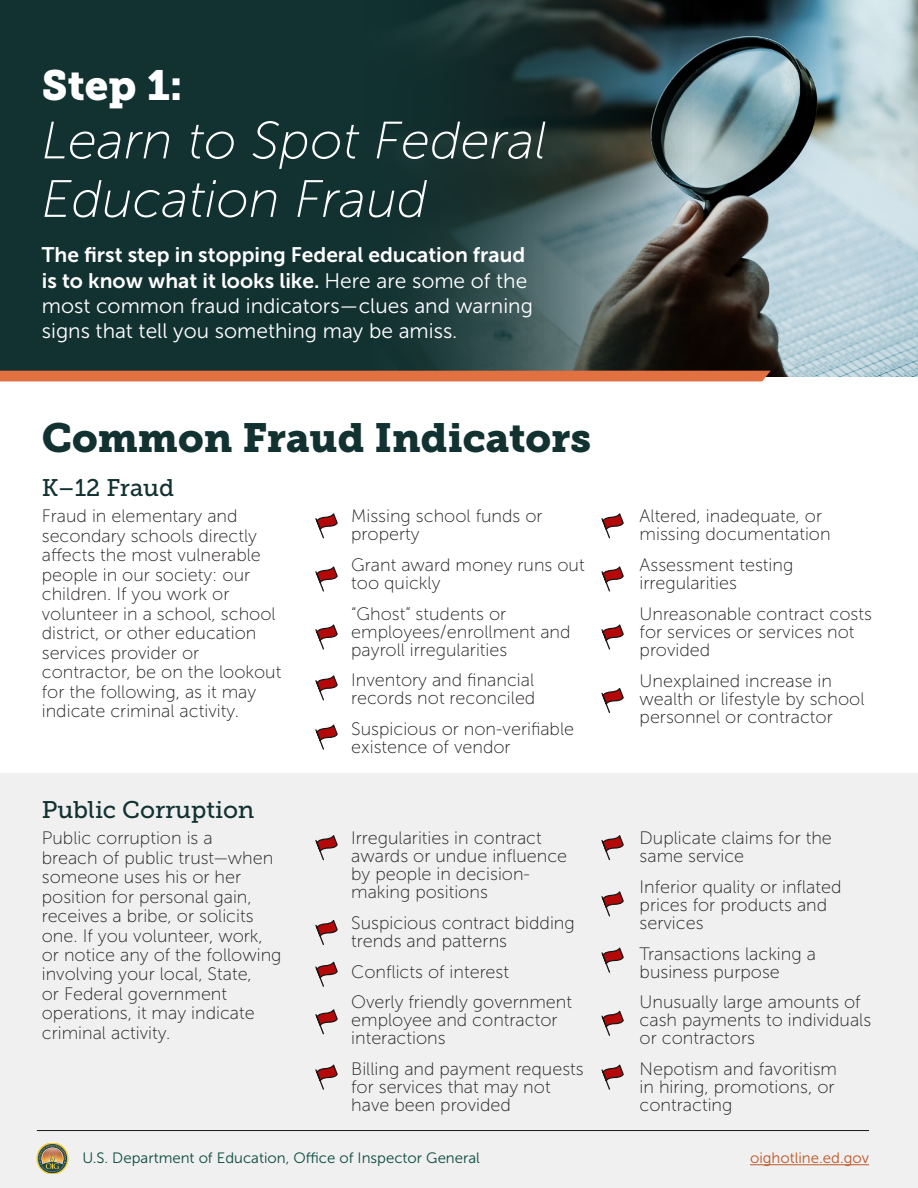
<style>
.page{position:relative;width:918px;height:1188px;background:#fff}
.page>*{position:absolute;margin:0;border:0;box-sizing:border-box;transform-origin:0 0}
.t1{font:italic 52.5px/58.5px "Museo Sans 100";color:#fff}
.t2{font:42px "Museo Slab 900";color:#fff}
.t3{font:40.5px "Museo Slab 900";color:#123131}
.t4{font:24px "Museo Slab 500";color:#123131}
.t5{font:21px/25.2px "Museo Sans 700";color:#fff}
.t6{font:21px/25.2px "Museo Sans 300";color:#fff}
.t7{font:18px/18px "Museo Sans 100";color:#231f20}
.t8{font:15px "Museo Sans 300";color:#0b4b3f}
.t9{font:15px "Museo Sans 300";color:#bd5727}
.s1{font-family:"Museo Sans 300"}
</style>
<div class="page">
<div style="left:0;top:773px;width:918px;height:415px;background:#f0f0f0"></div>
<hr style="left:37px;top:1130px;width:832px;height:1px;background:#1b1616">
<img style="left:807px;top:0;width:111px;height:377px">
<svg style="left:0;top:0;width:807px;height:377px;background:#284141"></svg>
<svg style="left:315px;top:513px;width:23px;height:26px"></svg>
<svg style="left:315px;top:835px;width:23px;height:26px"></svg>
<svg style="left:37px;top:1143px;width:31px;height:31px"></svg>
<hr style="left:750px;top:1164px;width:119px;height:1px;background:#bd5727">
<div style="left:0;top:371px;width:771px;height:10px;background:#e17141"></div>
<svg style="left:601px;top:513px;width:23px;height:26px"></svg>
<svg style="left:601px;top:835px;width:23px;height:26px"></svg>
<svg style="left:601px;top:891px;width:23px;height:26px"></svg>
<svg style="left:315px;top:566px;width:23px;height:26px"></svg>
<svg style="left:601px;top:566px;width:23px;height:26px"></svg>
<svg style="left:601px;top:947px;width:23px;height:26px"></svg>
<svg style="left:315px;top:624px;width:23px;height:26px"></svg>
<svg style="left:315px;top:920px;width:23px;height:25px"></svg>
<svg style="left:315px;top:961px;width:23px;height:26px"></svg>
<svg style="left:601px;top:624px;width:23px;height:26px"></svg>
<svg style="left:601px;top:1010px;width:23px;height:26px"></svg>
<svg style="left:315px;top:675px;width:23px;height:26px"></svg>
<svg style="left:315px;top:1009px;width:23px;height:26px"></svg>
<svg style="left:601px;top:688px;width:23px;height:25px"></svg>
<svg style="left:601px;top:1064px;width:23px;height:26px"></svg>
<svg style="left:315px;top:724px;width:23px;height:26px"></svg>
<svg style="left:315px;top:1064px;width:23px;height:26px"></svg>
<h2 class="t2" style="left:42px;top:61px;width:142px">Step 1:</h2>
<h1 class="t1" style="left:42px;top:112px;width:507px">Learn to Spot Federal<br>Education Fraud</h1>
<p class="t5" style="left:42px;top:243px;width:487px">The first step in stopping Federal education fraud is to know what it looks like. <span class="s1">Here are some of the</span></p>
<p class="t6" style="left:42px;top:293px;width:493px">most common fraud indicators—clues and warning signs that tell you something may be amiss.</p>
<h3 class="t3" style="left:42px;top:414px;width:551px">Common Fraud Indicators</h3>
<h3 class="t4" style="left:42px;top:474px;width:134px">K–12 Fraud</h3>
<p class="t7" style="left:42px;top:506px;width:241px;line-height:19.5px">Fraud in elementary and secondary schools directly affects the most vulnerable people in our society: our children. If you work or volunteer in a school, school district, or other education services provider or contractor, be on the lookout for the following, as it may indicate criminal activity.</p>
<p class="t7" style="left:351px;top:507px;width:193px">Missing school funds or property</p>
<p class="t7" style="left:351px;top:556px;width:235px">Grant award money runs out too quickly</p>
<p class="t7" style="left:351px;top:605px;width:221px">“Ghost” students or employees/enrollment and payroll irregularities</p>
<p class="t7" style="left:351px;top:672px;width:186px">Inventory and financial records not reconciled</p>
<p class="t7" style="left:351px;top:720px;width:224px">Suspicious or non-verifiable existence of vendor</p>
<h3 class="t4" style="left:42px;top:796px;width:214px">Public Corruption</h3>
<p class="t7" style="left:42px;top:828px;width:241px;line-height:19.5px">Public corruption is a<br>breach of public trust—when someone uses his or her position for personal gain, receives a bribe, or solicits one. If you volunteer, work, or notice any of the following involving your local, State,<br>or Federal government operations, it may indicate criminal activity.</p>
<p class="t7" style="left:351px;top:829px;width:217px">Irregularities in contract awards or undue influence by people in decision&shy;making positions</p>
<p class="t7" style="left:351px;top:914px;width:225px">Suspicious contract bidding trends and patterns</p>
<p class="t7" style="left:351px;top:956px;width:222px;line-height:30.8px">Conflicts of interest<br>Overly friendly government</p>
<p class="t7" style="left:351px;top:1011px;width:208px">employee and contractor interactions</p>
<p class="t7" style="left:351px;top:1060px;width:234px">Billing and payment requests for services that may not have been provided</p>
<p class="t7" style="left:640px;top:507px;width:193px">Altered, inadequate, or missing documentation</p>
<p class="t7" style="left:640px;top:556px;width:155px">Assessment testing irregularities</p>
<p class="t7" style="left:640px;top:605px;width:234px">Unreasonable contract costs for services or services not provided</p>
<p class="t7" style="left:640px;top:672px;width:226px">Unexplained increase in wealth or lifestyle by school personnel or contractor</p>
<p class="t7" style="left:640px;top:829px;width:194px">Duplicate claims for the same service</p>
<p class="t7" style="left:640px;top:878px;width:203px">Inferior quality or inflated prices for products and services</p>
<p class="t7" style="left:640px;top:945px;width:178px">Transactions lacking a business purpose</p>
<p class="t7" style="left:640px;top:993px;width:233px">Unusually large amounts of cash payments to individuals or contractors</p>
<p class="t7" style="left:640px;top:1060px;width:199px">Nepotism and favoritism in hiring, promotions, or contracting</p>
<p class="t8" style="left:83px;top:1150px;width:399px">U.S. Department of Education, Office of Inspector General</p>
<p class="t9" style="left:750px;top:1150px;width:121px">oighotline.ed.gov</p>
</div>
